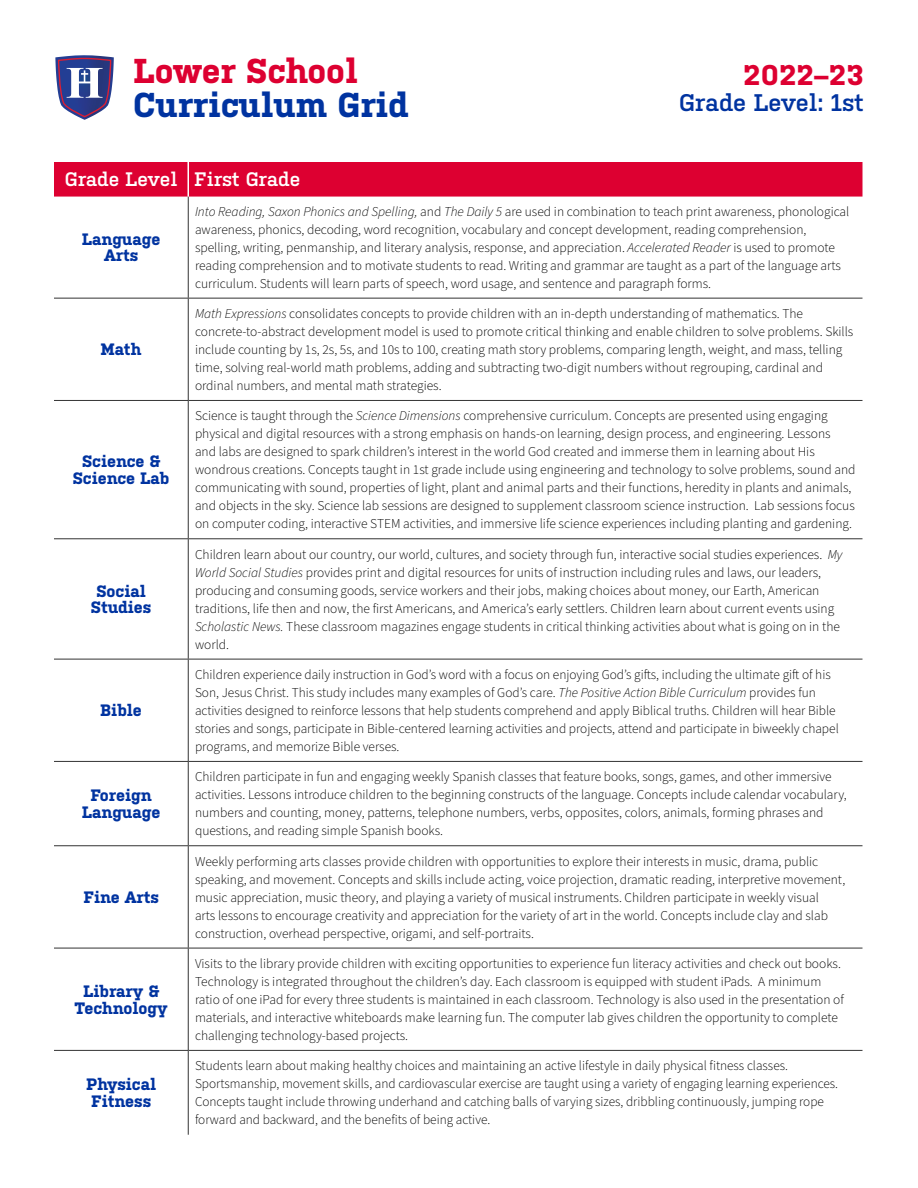
<style>
.page{position:relative;width:918px;height:1188px;background:#fff}
.page>*{position:absolute;margin:0;border:0;box-sizing:border-box;transform-origin:0 0}
.t1{font:700 34.5px "Kulturista";color:#0033a0}
.t2{font:700 34.5px "Kulturista";color:#dd0031}
.t3{font:700 28.5px "Kulturista";color:#dd0031}
.t4{font:600 24px "Kulturista";color:#0033a0}
.t5{font:600 19.5px "Kulturista";color:#fff}
.t6{font:700 16.5px/16.5px "Kulturista";color:#0033a0;text-align:center}
.t7{font:300 13.5px/18px "Source Sans Pro";color:#000}
.s1{font-style:italic}
</style>
<div class="page">
<svg style="left:55px;top:55px;width:59px;height:65px"></svg>
<div style="left:54px;top:162px;width:808px;height:35px;background:#dd0031"></div>
<hr style="left:188px;top:197px;width:1px;height:101px;background:#333">
<hr style="left:54px;top:298px;width:134px;height:1px;background:#333">
<hr style="left:188px;top:298px;width:674px;height:1px;background:#333">
<hr style="left:188px;top:299px;width:1px;height:101px;background:#333">
<hr style="left:54px;top:400px;width:134px;height:1px;background:#333">
<hr style="left:188px;top:400px;width:674px;height:1px;background:#333">
<hr style="left:188px;top:401px;width:1px;height:137px;background:#333">
<hr style="left:54px;top:538px;width:134px;height:1px;background:#333">
<hr style="left:188px;top:538px;width:674px;height:1px;background:#333">
<hr style="left:188px;top:539px;width:1px;height:120px;background:#333">
<hr style="left:54px;top:659px;width:134px;height:1px;background:#333">
<hr style="left:188px;top:659px;width:674px;height:1px;background:#333">
<hr style="left:188px;top:659px;width:1px;height:102px;background:#333">
<hr style="left:54px;top:761px;width:134px;height:1px;background:#333">
<hr style="left:188px;top:761px;width:674px;height:1px;background:#333">
<hr style="left:188px;top:762px;width:1px;height:83px;background:#333">
<hr style="left:54px;top:845px;width:134px;height:1px;background:#333">
<hr style="left:188px;top:845px;width:674px;height:1px;background:#333">
<hr style="left:188px;top:846px;width:1px;height:102px;background:#333">
<hr style="left:54px;top:948px;width:134px;height:1px;background:#333">
<hr style="left:188px;top:948px;width:674px;height:1px;background:#333">
<hr style="left:188px;top:948px;width:1px;height:102px;background:#333">
<hr style="left:54px;top:1050px;width:134px;height:1px;background:#333">
<hr style="left:188px;top:1050px;width:674px;height:1px;background:#333">
<hr style="left:188px;top:1051px;width:1px;height:84px;background:#333">
<hr style="left:188px;top:162px;width:1px;height:35px;background:#fff">
<h1 class="t2" style="left:133px;top:46px;width:226px">Lower School</h1>
<h1 class="t1" style="left:133px;top:80px;width:277px">Curriculum Grid</h1>
<h3 class="t5" style="left:65px;top:165px;width:237px">Grade Level First Grade</h3>
<h2 class="t3" style="left:743px;top:54px;width:122px">2022–23</h2>
<h3 class="t4" style="left:679px;top:85px;width:186px">Grade Level: 1st</h3>
<p class="t6" style="left:82px;top:229px;width:80px">Language<br>Arts</p>
<p class="t6" style="left:101px;top:340px;width:42px">Math</p>
<p class="t6" style="left:73px;top:452px;width:98px">Science &amp;<br>Science Lab</p>
<p class="t6" style="left:91px;top:581px;width:62px">Social<br>Studies</p>
<p class="t6" style="left:100px;top:701px;width:43px">Bible</p>
<p class="t6" style="left:82px;top:786px;width:80px">Foreign<br>Language</p>
<p class="t6" style="left:83px;top:888px;width:77px">Fine Arts</p>
<p class="t6" style="left:75px;top:982px;width:94px">Library &amp;<br>Technology</p>
<p class="t6" style="left:86px;top:1075px;width:72px;text-align:left">Physical<br>Fitness</p>
<p class="t7" style="left:195px;top:203px;width:656px"><span class="s1">Into Reading, Saxon Phonics and Spelling,</span> and <span class="s1">The Daily 5</span> are used in combination to teach print awareness, phonological awareness, phonics, decoding, word recognition, vocabulary and concept development, reading comprehension, spelling, writing, penmanship, and literary analysis, response, and appreciation. <span class="s1">Accelerated Reader</span> is used to promote reading comprehension and to motivate students to read. Writing and grammar are taught as a part of the language arts curriculum. Students will learn parts of speech, word usage, and sentence and paragraph forms.</p>
<p class="t7" style="left:195px;top:305px;width:660px"><span class="s1">Math Expressions</span> consolidates concepts to provide children with an in-depth understanding of mathematics. The concrete-to-abstract development model is used to promote critical thinking and enable children to solve problems. Skills include counting by 1s, 2s, 5s, and 10s to 100, creating math story problems, comparing length, weight, and mass, telling time, solving real-world math problems, adding and subtracting two-digit numbers without regrouping, cardinal and ordinal numbers, and mental math strategies.</p>
<p class="t7" style="left:195px;top:407px;width:662px">Science is taught through the <span class="s1">Science Dimensions</span> comprehensive curriculum. Concepts are presented using engaging physical and digital resources with a strong emphasis on hands-on learning, design process, and engineering. Lessons<br>and labs are designed to spark children’s interest in the world God created and immerse them in learning about His wondrous creations. Concepts taught in 1st grade include using engineering and technology to solve problems, sound and communicating with sound, properties of light, plant and animal parts and their functions, heredity in plants and animals, and objects in the sky. Science lab sessions are designed to supplement classroom science instruction. Lab sessions focus on computer coding, interactive STEM activities, and immersive life science experiences including planting and gardening.</p>
<p class="t7" style="left:195px;top:546px;width:649px">Children learn about our country, our world, cultures, and society through fun, interactive social studies experiences. <span class="s1">My World Social Studies</span> provides print and digital resources for units of instruction including rules and laws, our leaders, producing and consuming goods, service workers and their jobs, making choices about money, our Earth, American traditions, life then and now, the first Americans, and America’s early settlers. Children learn about current events using <span class="s1">Scholastic News.</span> These classroom magazines engage students in critical thinking activities about what is going on in the world.</p>
<p class="t7" style="left:195px;top:666px;width:645px">Children experience daily instruction in God’s word with a focus on enjoying God’s gifts, including the ultimate gift of his Son, Jesus Christ. This study includes many examples of God’s care. <span class="s1">The Positive Action Bible Curriculum</span> provides fun activities designed to reinforce lessons that help students comprehend and apply Biblical truths. Children will hear Bible stories and songs, participate in Bible-centered learning activities and projects, attend and participate in biweekly chapel programs, and memorize Bible verses.</p>
<p class="t7" style="left:195px;top:768px;width:653px">Children participate in fun and engaging weekly Spanish classes that feature books, songs, games, and other immersive activities. Lessons introduce children to the beginning constructs of the language. Concepts include calendar vocabulary, numbers and counting, money, patterns, telephone numbers, verbs, opposites, colors, animals, forming phrases and questions, and reading simple Spanish books.</p>
<p class="t7" style="left:195px;top:853px;width:652px">Weekly performing arts classes provide children with opportunities to explore their interests in music, drama, public speaking, and movement. Concepts and skills include acting, voice projection, dramatic reading, interpretive movement, music appreciation, music theory, and playing a variety of musical instruments. Children participate in weekly visual<br>arts lessons to encourage creativity and appreciation for the variety of art in the world. Concepts include clay and slab construction, overhead perspective, origami, and self-portraits.</p>
<p class="t7" style="left:195px;top:955px;width:650px">Visits to the library provide children with exciting opportunities to experience fun literacy activities and check out books.<br>Technology is integrated throughout the children’s day. Each classroom is equipped with student iPads. A minimum ratio of one iPad for every three students is maintained in each classroom. Technology is also used in the presentation of materials, and interactive whiteboards make learning fun. The computer lab gives children the opportunity to complete challenging technology-based projects.</p>
<p class="t7" style="left:195px;top:1057px;width:645px">Students learn about making healthy choices and maintaining an active lifestyle in daily physical fitness classes.<br>Sportsmanship, movement skills, and cardiovascular exercise are taught using a variety of engaging learning experiences.<br>Concepts taught include throwing underhand and catching balls of varying sizes, dribbling continuously, jumping rope forward and backward, and the benefits of being active.</p>
</div>
